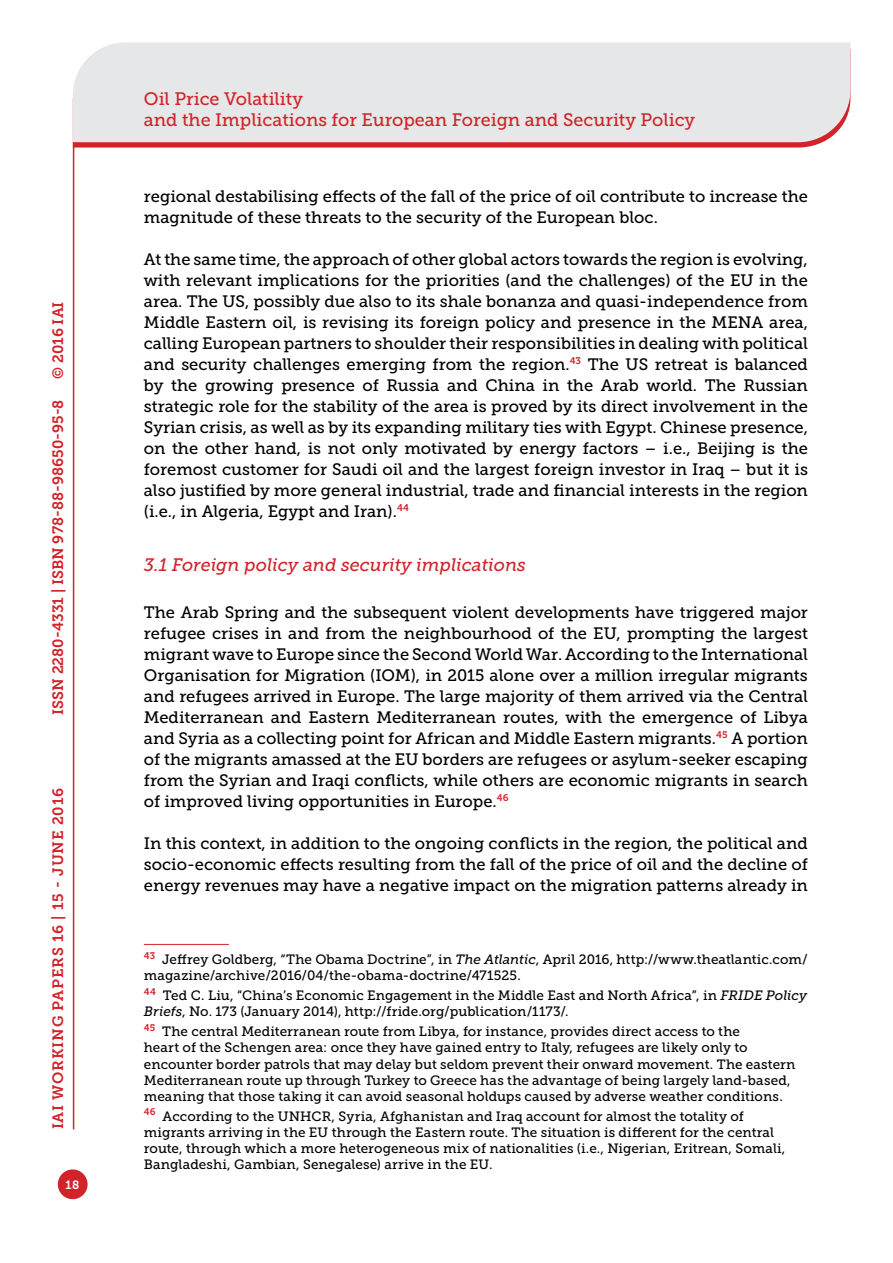
<style>
.page{position:relative;width:893px;height:1263px;background:#fff}
.page>*{position:absolute;margin:0;border:0;box-sizing:border-box;transform-origin:0 0}
.t1{font:18px/21.6px "Museo Slab 500";color:#d2232a}
.t2{font:italic 18px "Museo Slab 500";color:#d2232a}
.t3{font:16.5px/21px "Museo Slab 500";color:#000;text-align:justify}
.t4{font:15px "Museo Slab 700";color:#d2232a}
.t5{font:15px "Museo Slab 700";letter-spacing:.05em;color:#d2232a}
.t6{font:13.5px/16.2px "Museo Slab 500";letter-spacing:.005em;color:#000}
.t7{font:12px "Museo Slab 700";color:#fff}
.s1{font-style:italic}
</style>
<div class="page">
<svg style="left:74px;top:142px;width:749px;height:6px;fill:#d2232a"></svg>
<div style="left:73px;top:43px;width:777px;height:99px;background:#e6e7e8"></div>
<div style="left:58px;top:1169px;width:30px;height:30px;background:#d2232a;border-radius:50%"></div>
<hr style="left:73px;top:142px;width:1px;height:987px;background:#d2232a">
<hr style="left:144px;top:944px;width:85px;height:1px;background:#d2232a">
<p class="t4" style="left:50px;top:379px;width:79px;rotate:-90deg">© 2016 IAI</p>
<p class="t4" style="left:49px;top:715px;width:317px;rotate:-90deg">ISSN 2280-4331 | ISBN 978-88-98650-95-8</p>
<p class="t5" style="left:50px;top:1129px;width:343px;rotate:-90deg">IAI WORKING PAPERS 16 | 15 - JUNE 2016</p>
<p class="t7" style="left:66px;top:1178px;width:15px">18</p>
<p class="t1" style="left:144px;top:88px;width:553px">Oil Price Volatility<br>and the Implications for European Foreign and Security Policy</p>
<p class="t3" style="left:144px;top:186px;width:666px">regional destabilising effects of the fall of the price of oil contribute to increase the magnitude of these threats to the security of the European bloc.</p>
<p class="t3" style="left:144px;top:248px;width:666px">At the same time, the approach of other global actors towards the region is evolving, with relevant implications for the priorities (and the challenges) of the EU in the area. The US, possibly due also to its shale bonanza and quasi-independence from Middle Eastern oil, is revising its foreign policy and presence in the MENA area, calling European partners to shoulder their responsibilities in dealing with political and security challenges emerging from the region.<sup>43</sup> The US retreat is balanced by the growing presence of Russia and China in the Arab world. The Russian strategic role for the stability of the area is proved by its direct involvement in the Syrian crisis, as well as by its expanding military ties with Egypt. Chinese presence, on the other hand, is not only motivated by energy factors – i.e., Beijing is the foremost customer for Saudi oil and the largest foreign investor in Iraq – but it is also justified by more general industrial, trade and financial interests in the region (i.e., in Algeria, Egypt and Iran).<sup>44</sup></p>
<p class="t2" style="left:144px;top:555px;width:384px">3.1 Foreign policy and security implications</p>
<p class="t3" style="left:144px;top:602px;width:666px">The Arab Spring and the subsequent violent developments have triggered major refugee crises in and from the neighbourhood of the EU, prompting the largest migrant wave to Europe since the Second World War. According to the International Organisation for Migration (IOM), in 2015 alone over a million irregular migrants and refugees arrived in Europe. The large majority of them arrived via the Central Mediterranean and Eastern Mediterranean routes, with the emergence of Libya and Syria as a collecting point for African and Middle Eastern migrants.<sup>45</sup> A portion of the migrants amassed at the EU borders are refugees or asylum-seeker escaping from the Syrian and Iraqi conflicts, while others are economic migrants in search of improved living opportunities in Europe.<sup>46</sup></p>
<p class="t3" style="left:144px;top:833px;width:666px">In this context, in addition to the ongoing conflicts in the region, the political and socio-economic effects resulting from the fall of the price of oil and the decline of energy revenues may have a negative impact on the migration patterns already in</p>
<p class="t6" style="left:144px;top:951px;width:666px"><sup>43</sup> Jeffrey Goldberg, “The Obama Doctrine”, in <span class="s1">The Atlantic</span>, April 2016, http://www.theatlantic.com/ magazine/archive/2016/04/the-obama-doctrine/471525.</p>
<p class="t6" style="left:144px;top:987px;width:665px"><sup>44</sup> Ted C. Liu, “China’s Economic Engagement in the Middle East and North Africa”, in <span class="s1">FRIDE Policy<br>Briefs</span>, No. 173 (January 2014), http://fride.org/publication/1173/.</p>
<p class="t6" style="left:144px;top:1023px;width:653px"><sup>45</sup> The central Mediterranean route from Libya, for instance, provides direct access to the<br>heart of the Schengen area: once they have gained entry to Italy, refugees are likely only to encounter border patrols that may delay but seldom prevent their onward movement. The eastern Mediterranean route up through Turkey to Greece has the advantage of being largely land-based, meaning that those taking it can avoid seasonal holdups caused by adverse weather conditions.</p>
<p class="t6" style="left:144px;top:1108px;width:643px"><sup>46</sup> According to the UNHCR, Syria, Afghanistan and Iraq account for almost the totality of migrants arriving in the EU through the Eastern route. The situation is different for the central route, through which a more heterogeneous mix of nationalities (i.e., Nigerian, Eritrean, Somali, Bangladeshi, Gambian, Senegalese) arrive in the EU.</p>
</div>
